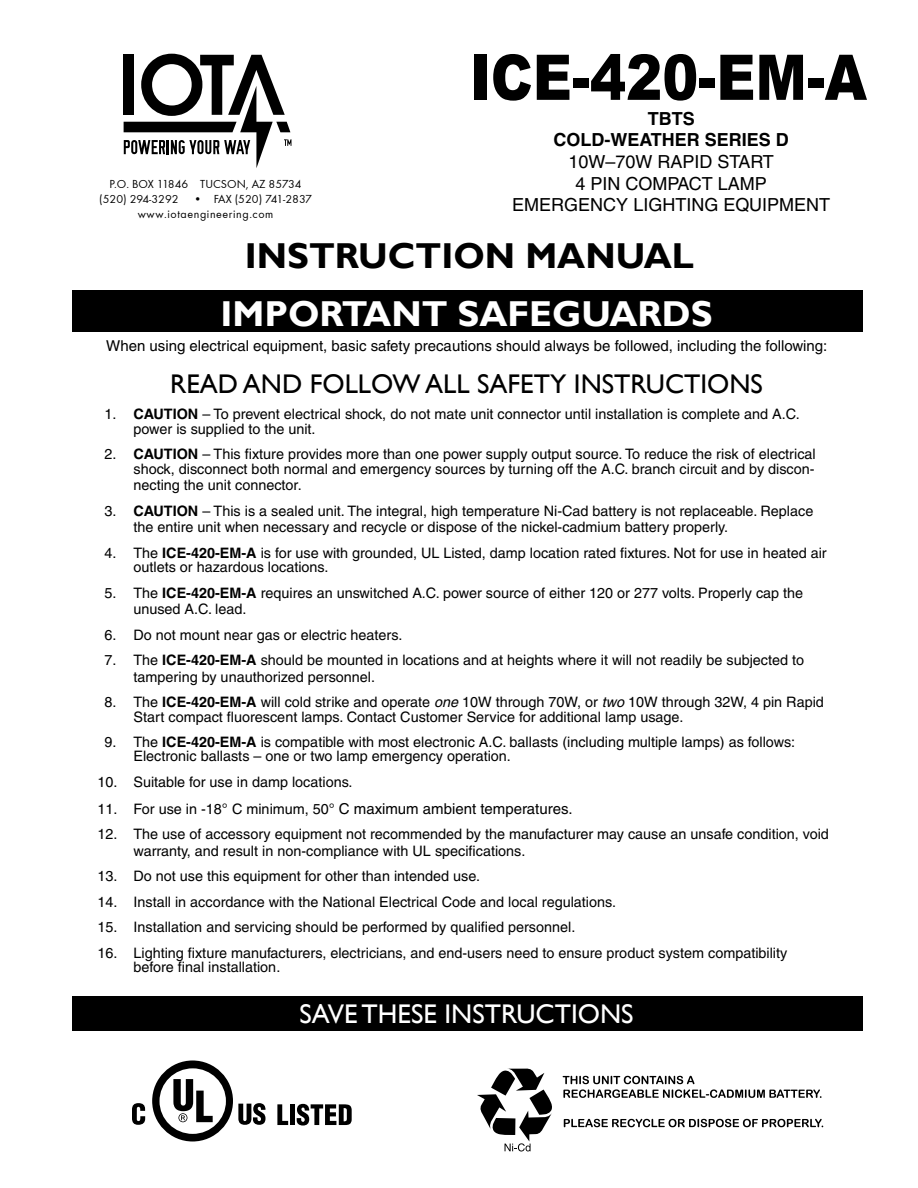
<style>
.page{position:relative;width:918px;height:1188px;background:#fff}
.page>*{position:absolute;margin:0;border:0;box-sizing:border-box;transform-origin:0 0}
.t1{font:900 63px "Arial";color:#000;scale:.86 1}
.t2{font:700 36px "Gill Sans";color:#fff}
.t3{font:700 36px "Gill Sans";color:#000}
.t4{font:27px "Gill Sans";color:#000}
.t5{font:27px "Gill Sans";color:#fff}
.t6{font:18px/21.6px "Helvetica";color:#000;text-align:center}
.t7{font:700 18px/21.6px "Helvetica";color:#000;text-align:center}
.t8{font:15px "Helvetica";color:#000}
.t9{font:14.4px/14.4px "Helvetica";color:#000}
.t10{font:12px/15px "Futura";color:#000;text-align:center}
.s1{font-weight:700}
.s2{font-style:italic}
.s3{font-size:14.4px}
</style>
<div class="page">
<div style="left:73px;top:996px;width:790px;height:34px;background:#000"></div>
<div style="left:73px;top:290px;width:790px;height:42px;background:#000"></div>
<svg style="left:277px;top:1104px;width:11px;height:21px"></svg>
<div style="left:290px;top:1104px;width:5px;height:21px;background:#000"></div>
<svg style="left:297px;top:1104px;width:55px;height:22px"></svg>
<svg style="left:132px;top:1103px;width:13px;height:22px"></svg>
<svg style="left:152px;top:1060px;width:114px;height:81px"></svg>
<svg style="left:124px;top:54px;width:167px;height:114px"></svg>
<svg style="left:477px;top:1069px;width:75px;height:83px"></svg>
<svg style="left:563px;top:1076px;width:259px;height:22px"></svg>
<svg style="left:564px;top:1119px;width:259px;height:8px"></svg>
<p class="t10" style="left:99px;top:177px;width:214px">P.O. BOX 11846 TUCSON, AZ 85734 (520) 294-3292 • FAX (520) 741-2837 www.iotaengineering.com</p>
<h1 class="t1" style="left:470px;top:32px;width:463px">ICE-420-EM-A</h1>
<p class="t7" style="left:554px;top:107px;width:237px">TBTS<br>COLD-WEATHER SERIES D</p>
<p class="t6" style="left:569px;top:151px;width:207px">10W–70W RAPID START<br>4 PIN COMPACT LAMP</p>
<p class="t6" style="left:512px;top:194px;width:26px">Emer</p>
<p class="t6" style="left:564px;top:194px;width:27px">genc</p>
<p class="t6" style="left:616px;top:194px;width:146px">y Lighting Equipment</p>
<h2 class="t3" style="left:245px;top:234px;width:451px">INSTRUCTION MANUAL</h2>
<h2 class="t2" style="left:221px;top:292px;width:493px">IMPORTANT SAFEGUARDS</h2>
<p class="t8" style="left:106px;top:337px;width:723px">When using electrical equipment, basic safety precautions should always be followed, including the following:</p>
<h3 class="t4" style="left:170px;top:368px;width:594px">READ AND FOLLOW ALL SAFETY INSTRUCTIONS</h3>
<p class="t9" style="left:134px;top:407px;width:668px;text-indent:-29px">1. <span class="s1">CAUTION</span> – To prevent electrical shock, do not mate unit connector until installation is complete and A.C. power is supplied to the unit.</p>
<p class="t9" style="left:104px;top:447px;width:713px;text-align:right">2. <span class="s1">CAUTION</span> – This fixture provides more than one power supply output source. To reduce the risk of electrical shock, disconnect both normal and emergency sources by turning off the A.C. branch circuit and by discon-</p>
<p class="t9" style="left:134px;top:478px;width:170px">necting the unit connector.</p>
<p class="t9" style="left:134px;top:502px;width:681px;line-height:16.5px;text-indent:-29px">3. <span class="s1">CAUTION</span> – This is a sealed unit. The integral, high temperature Ni-Cad battery is not replaceable. Replace the entire unit when necessary and recycle or dispose of the nickel-cadmium battery properly.</p>
<p class="t9" style="left:134px;top:545px;width:695px;text-indent:-29px">4. The <span class="s1">ICE-420-EM-A</span> is for use with grounded, UL Listed, damp location rated fixtures. Not for use in heated air outlets or hazardous locations.</p>
<p class="t9" style="left:134px;top:584px;width:671px;line-height:16.5px;text-indent:-29px">5. The <span class="s1">ICE-420-EM-A</span> requires an unswitched A.C. power source of either 120 or 277 volts. Properly cap the unused A.C. lead.</p>
<p class="t9" style="left:104px;top:627px;width:300px">6. Do not mount near gas or electric heaters.</p>
<p class="t9" style="left:134px;top:652px;width:672px;line-height:16.5px;text-indent:-29px">7. The <span class="s1">ICE-420-EM-A</span> should be mounted in locations and at heights where it will not readily be subjected to tampering by unauthorized personnel.</p>
<p class="t9" style="left:134px;top:695px;width:692px;text-indent:-29px">8. The <span class="s1">ICE-420-EM-A</span> will cold strike and operate <span class="s2">one</span> 10W through 70W, or <span class="s2">two</span> 10W through 32W, 4 pin Rapid<br>Start compact fluorescent lamps. Contact Customer Service for additional lamp usage.</p>
<p class="t9" style="left:134px;top:735px;width:663px;text-indent:-29px">9. The <span class="s1">ICE-420-EM-A</span> is compatible with most electronic A.C. ballasts (including multiple lamps) as follows:<br>Electronic ballasts – one or two lamp emergency operation.</p>
<p class="t9" style="left:98px;top:775px;width:257px">10. Suitable for use in damp locations.</p>
<p class="t8" style="left:98px;top:800px;width:477px"><span class="s3">11. For use in -18</span>° <span class="s3">C minimum, 50</span>° C maximum ambient temperatures.</p>
<p class="t9" style="left:134px;top:826px;width:697px;line-height:16.5px;text-indent:-36px">12. The use of accessory equipment not recommended by the manufacturer may cause an unsafe condition, void warranty, and result in non-compliance with UL specifications.</p>
<p class="t9" style="left:98px;top:869px;width:384px">13. Do not use this equipment for other than intended use.</p>
<p class="t9" style="left:98px;top:895px;width:520px">14. Install in accordance with the National Electrical Code and local regulations.</p>
<p class="t9" style="left:98px;top:920px;width:479px">15. Installation and servicing should be performed by qualified personnel.</p>
<p class="t9" style="left:134px;top:946px;width:655px;text-indent:-36px">16. Lighting fixture manufacturers, electricians, and end-users need to ensure product system compatibility before final installation.</p>
<h3 class="t5" style="left:300px;top:999px;width:335px">SAVE THESE INSTRUCTIONS</h3>
</div>
